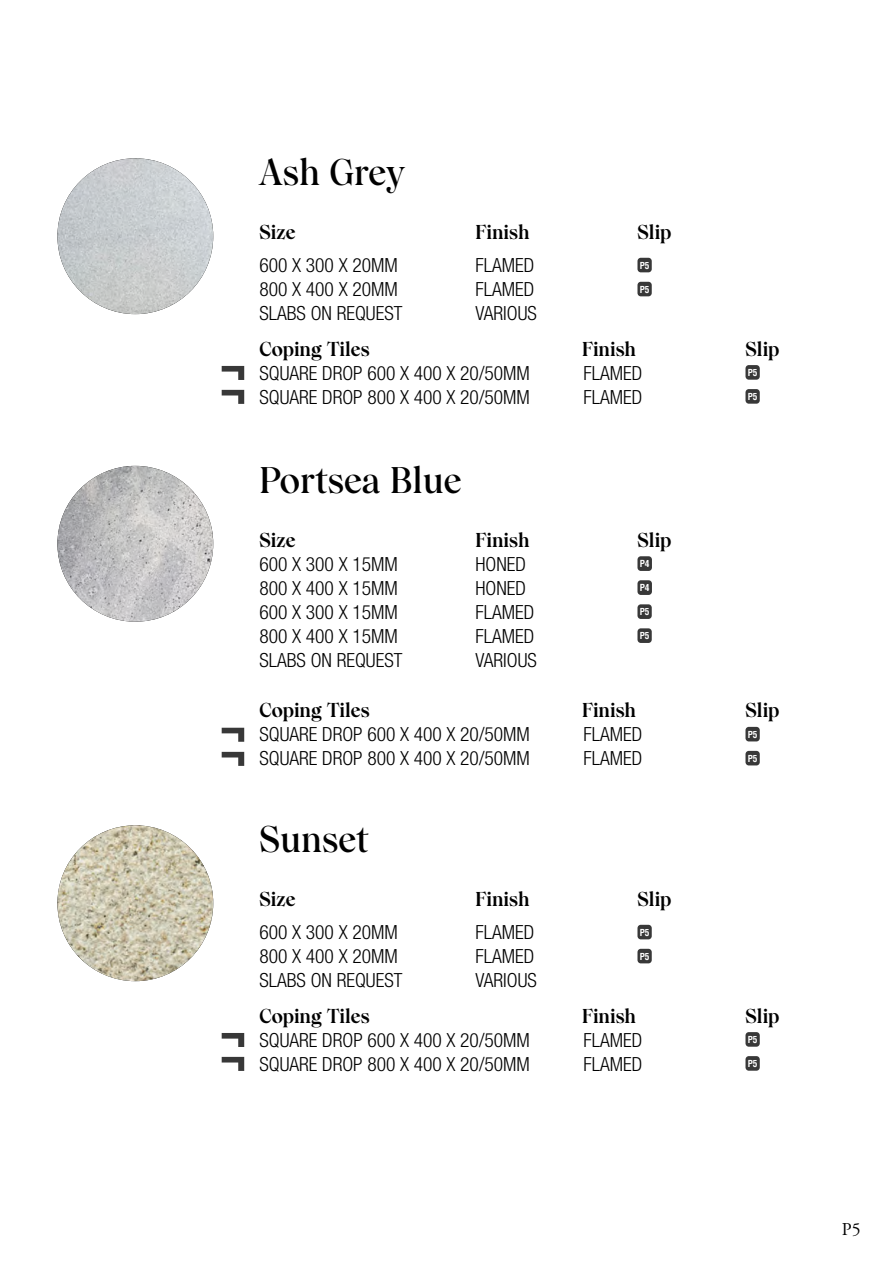
<style>
.page{position:relative;width:893px;height:1263px;background:#fff}
.page>*{position:absolute;margin:0;border:0;box-sizing:border-box;transform-origin:0 0}
.t1{font:600 36px "Wulkan Display";color:#000}
.t2{font:300 condensed 19.5px "Helvetica Neue LT Std";color:#000}
.t3{font:700 19.5px "Wulkan Display";color:#000}
.t4{font:18px "Adobe Garamond Pro";color:#000}
.t5{font:700 condensed 9.45px "Helvetica LT Std";color:#fff}
</style>
<div class="page">
<img style="left:57px;top:158px;width:156px;height:156px;border-radius:50%">
<img style="left:57px;top:825px;width:156px;height:156px;border-radius:50%">
<div style="left:637px;top:258px;width:15px;height:14px;background:#383838;border-radius:3px"></div>
<div style="left:637px;top:282px;width:15px;height:14px;background:#383838;border-radius:3px"></div>
<div style="left:637px;top:925px;width:15px;height:14px;background:#383838;border-radius:3px"></div>
<div style="left:637px;top:949px;width:15px;height:14px;background:#383838;border-radius:3px"></div>
<div style="left:745px;top:365px;width:15px;height:15px;background:#383838;border-radius:3px"></div>
<div style="left:745px;top:389px;width:15px;height:15px;background:#383838;border-radius:3px"></div>
<div style="left:745px;top:1032px;width:15px;height:15px;background:#383838;border-radius:3px"></div>
<div style="left:745px;top:1056px;width:15px;height:15px;background:#383838;border-radius:3px"></div>
<svg style="left:222px;top:366px;width:22px;height:14px"></svg>
<svg style="left:222px;top:1033px;width:22px;height:14px"></svg>
<svg style="left:222px;top:390px;width:22px;height:14px"></svg>
<svg style="left:222px;top:1057px;width:22px;height:14px"></svg>
<img style="left:57px;top:466px;width:156px;height:156px;border-radius:50%">
<div style="left:637px;top:556px;width:15px;height:15px;background:#383838;border-radius:3px"></div>
<div style="left:637px;top:580px;width:15px;height:15px;background:#383838;border-radius:3px"></div>
<div style="left:637px;top:604px;width:15px;height:15px;background:#383838;border-radius:3px"></div>
<div style="left:637px;top:628px;width:15px;height:15px;background:#383838;border-radius:3px"></div>
<div style="left:745px;top:727px;width:15px;height:14px;background:#383838;border-radius:3px"></div>
<div style="left:745px;top:751px;width:15px;height:14px;background:#383838;border-radius:3px"></div>
<svg style="left:222px;top:752px;width:22px;height:14px"></svg>
<svg style="left:222px;top:728px;width:22px;height:14px"></svg>
<h1 class="t1" style="left:259px;top:158px;width:146px">Ash Grey</h1>
<p class="t3" style="left:259px;top:224px;width:37px">Size</p>
<p class="t3" style="left:475px;top:224px;width:56px">Finish</p>
<p class="t3" style="left:637px;top:224px;width:35px">Slip</p>
<p class="t2" style="left:259px;top:258px;width:140px">600 X 300 X 20MM</p>
<p class="t2" style="left:475px;top:258px;width:60px">FLAMED</p>
<p class="t5" style="left:640px;top:262px;width:11px">P5</p>
<p class="t2" style="left:259px;top:282px;width:140px">800 X 400 X 20MM</p>
<p class="t2" style="left:475px;top:282px;width:60px">FLAMED</p>
<p class="t5" style="left:640px;top:286px;width:11px">P5</p>
<p class="t2" style="left:259px;top:306px;width:144px">SLABS ON REQUEST</p>
<p class="t2" style="left:475px;top:306px;width:63px">VARIOUS</p>
<p class="t3" style="left:259px;top:341px;width:112px">Coping Tiles</p>
<p class="t3" style="left:582px;top:341px;width:56px">Finish</p>
<p class="t3" style="left:745px;top:341px;width:35px">Slip</p>
<p class="t2" style="left:259px;top:366px;width:272px">SQUARE DROP 600 X 400 X 20/50MM</p>
<p class="t2" style="left:583px;top:366px;width:60px">FLAMED</p>
<p class="t5" style="left:748px;top:369px;width:11px">P5</p>
<p class="t2" style="left:259px;top:390px;width:272px">SQUARE DROP 800 X 400 X 20/50MM</p>
<p class="t2" style="left:583px;top:390px;width:60px">FLAMED</p>
<p class="t5" style="left:748px;top:393px;width:11px">P5</p>
<h1 class="t1" style="left:259px;top:465px;width:203px">Portsea Blue</h1>
<p class="t3" style="left:259px;top:532px;width:37px">Size</p>
<p class="t3" style="left:475px;top:532px;width:56px">Finish</p>
<p class="t3" style="left:637px;top:532px;width:35px">Slip</p>
<p class="t2" style="left:259px;top:557px;width:140px">600 X 300 X 15MM</p>
<p class="t2" style="left:475px;top:557px;width:52px">HONED</p>
<p class="t5" style="left:640px;top:560px;width:11px">P4</p>
<p class="t2" style="left:259px;top:581px;width:140px">800 X 400 X 15MM</p>
<p class="t2" style="left:475px;top:581px;width:52px">HONED</p>
<p class="t5" style="left:640px;top:584px;width:11px">P4</p>
<p class="t2" style="left:259px;top:605px;width:140px">600 X 300 X 15MM</p>
<p class="t2" style="left:475px;top:605px;width:60px">FLAMED</p>
<p class="t5" style="left:640px;top:608px;width:11px">P5</p>
<p class="t2" style="left:259px;top:629px;width:140px">800 X 400 X 15MM</p>
<p class="t2" style="left:475px;top:629px;width:60px">FLAMED</p>
<p class="t5" style="left:640px;top:632px;width:11px">P5</p>
<p class="t2" style="left:259px;top:653px;width:144px">SLABS ON REQUEST</p>
<p class="t2" style="left:475px;top:653px;width:63px">VARIOUS</p>
<p class="t3" style="left:259px;top:703px;width:112px">Coping Tiles</p>
<p class="t3" style="left:582px;top:703px;width:56px">Finish</p>
<p class="t3" style="left:745px;top:703px;width:35px">Slip</p>
<p class="t2" style="left:259px;top:727px;width:272px">SQUARE DROP 600 X 400 X 20/50MM</p>
<p class="t2" style="left:583px;top:727px;width:60px">FLAMED</p>
<p class="t5" style="left:748px;top:731px;width:11px">P5</p>
<p class="t2" style="left:259px;top:751px;width:272px">SQUARE DROP 800 X 400 X 20/50MM</p>
<p class="t2" style="left:583px;top:751px;width:60px">FLAMED</p>
<p class="t5" style="left:748px;top:755px;width:11px">P5</p>
<h1 class="t1" style="left:259px;top:825px;width:111px">Sunset</h1>
<p class="t3" style="left:259px;top:891px;width:37px">Size</p>
<p class="t3" style="left:475px;top:891px;width:56px">Finish</p>
<p class="t3" style="left:637px;top:891px;width:35px">Slip</p>
<p class="t2" style="left:259px;top:925px;width:140px">600 X 300 X 20MM</p>
<p class="t2" style="left:475px;top:925px;width:60px">FLAMED</p>
<p class="t5" style="left:640px;top:929px;width:11px">P5</p>
<p class="t2" style="left:259px;top:949px;width:140px">800 X 400 X 20MM</p>
<p class="t2" style="left:475px;top:949px;width:60px">FLAMED</p>
<p class="t5" style="left:640px;top:953px;width:11px">P5</p>
<p class="t2" style="left:259px;top:973px;width:144px">SLABS ON REQUEST</p>
<p class="t2" style="left:475px;top:973px;width:63px">VARIOUS</p>
<p class="t3" style="left:259px;top:1008px;width:112px">Coping Tiles</p>
<p class="t3" style="left:582px;top:1008px;width:56px">Finish</p>
<p class="t3" style="left:745px;top:1008px;width:35px">Slip</p>
<p class="t2" style="left:259px;top:1033px;width:272px">SQUARE DROP 600 X 400 X 20/50MM</p>
<p class="t2" style="left:583px;top:1033px;width:60px">FLAMED</p>
<p class="t5" style="left:748px;top:1036px;width:11px">P5</p>
<p class="t2" style="left:259px;top:1057px;width:272px">SQUARE DROP 800 X 400 X 20/50MM</p>
<p class="t2" style="left:583px;top:1057px;width:60px">FLAMED</p>
<p class="t5" style="left:748px;top:1060px;width:11px">P5</p>
<p class="t4" style="left:842px;top:1218px;width:20px">P5</p>
</div>
